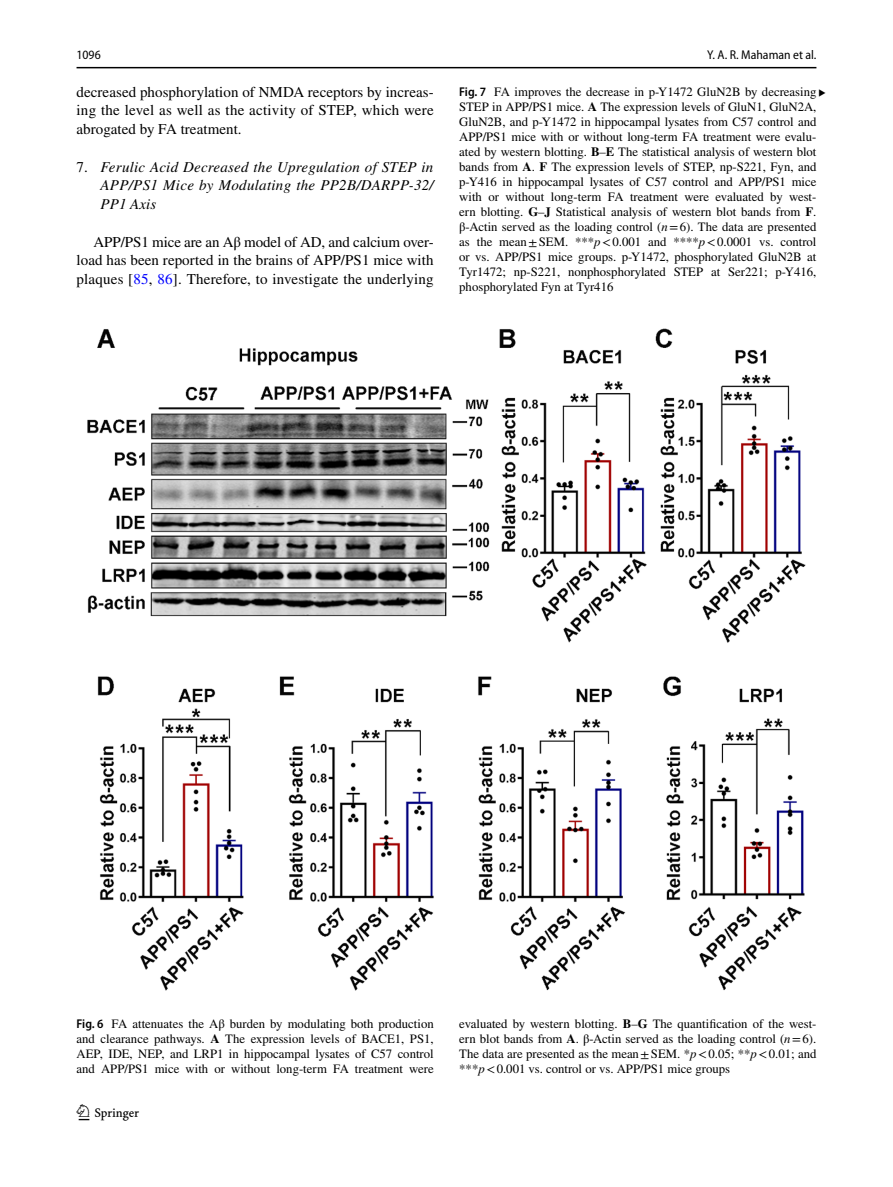
<style>
.page{position:relative;width:893px;height:1187px;background:#fff}
.page>*{position:absolute;margin:0;border:0;box-sizing:border-box;transform-origin:0 0}
.t1{font:22.5px "Springnew Regular 2";color:#000}
.t2{font:15px/18.8px "STIX";letter-spacing:.015em;color:#000;text-align:justify}
.t3{font:italic 15px/18.8px "STIX";letter-spacing:.02em;color:#000;text-align:justify}
.t4{font:12.75px/15px "STIX";color:#000;text-align:justify}
.t5{font:semi-condensed 12.75px "Myriad Pro";color:#000}
.s1{font-style:normal}
.s2{color:#00f}
.s3{font-family:"Myriad Pro";font-weight:600;font-stretch:semi-condensed}
.s4{font-weight:700}
.s5{font-style:italic}
</style>
<div class="page">
<hr style="left:77px;top:67px;width:739px;height:1px;background:#000">
<img style="left:87px;top:328px;width:719px;height:663px">
<p class="t5" style="left:77px;top:48px;width:26px">1096</p>
<p class="t5" style="left:707px;top:48px;width:111px">Y. A. R. Mahaman et al.</p>
<p class="t2" style="left:77px;top:83px;width:359px">decreased phosphorylation of NMDA receptors by increas&shy;ing the level as well as the activity of STEP, which were abrogated by FA treatment.</p>
<p class="t3" style="left:101px;top:157px;width:335px;text-indent:-24px"><span class="s1">7.</span> Ferulic Acid Decreased the Upregulation of STEP in APP/PS1 Mice by Modulating the PP2B/DARPP-32/ PP1 Axis</p>
<p class="t2" style="left:77px;top:233px;width:359px;text-indent:17px">APP/PS1 mice are an Aβ model of AD, and calcium over&shy;load has been reported in the brains of APP/PS1 mice with plaques [<span class="s2">85</span>, <span class="s2">86</span>]. Therefore, to investigate the underlying</p>
<p class="t4" style="left:459px;top:85px;width:359px"><span class="s3">Fig. 7</span> FA improves the decrease in p-Y1472 GluN2B by decreasing STEP in APP/PS1 mice. <span class="s4">A</span> The expression levels of GluN1, GluN2A, GluN2B, and p-Y1472 in hippocampal lysates from C57 control and APP/PS1 mice with or without long-term FA treatment were evalu&shy;ated by western blotting. <span class="s4">B</span>–<span class="s4">E</span> The statistical analysis of western blot bands from <span class="s4">A</span>. <span class="s4">F</span> The expression levels of STEP, np-S221, Fyn, and p-Y416 in hippocampal lysates of C57 control and APP/PS1 mice with or without long-term FA treatment were evaluated by west&shy;ern blotting. <span class="s4">G</span>–<span class="s4">J</span> Statistical analysis of western blot bands from <span class="s4">F</span>. β-Actin served as the loading control (<span class="s5">n</span>=6). The data are presented as the mean±SEM. ***<span class="s5">p</span>&lt;0.001 and ****<span class="s5">p</span>&lt;0.0001 vs. control or vs. APP/PS1 mice groups. p-Y1472, phosphorylated GluN2B at Tyr1472; np-S221, nonphosphorylated STEP at Ser221; p-Y416, phosphorylated Fyn at Tyr416</p>
<p class="t4" style="left:77px;top:1016px;width:359px"><span class="s3">Fig. 6</span> FA attenuates the Aβ burden by modulating both production and clearance pathways. <span class="s4">A</span> The expression levels of BACE1, PS1, AEP, IDE, NEP, and LRP1 in hippocampal lysates of C57 control and APP/PS1 mice with or without long-term FA treatment were</p>
<p class="t4" style="left:459px;top:1016px;width:359px">evaluated by western blotting. <span class="s4">B</span>–<span class="s4">G</span> The quantification of the west&shy;ern blot bands from <span class="s4">A</span>. β-Actin served as the loading control (<span class="s5">n</span>=6).<br>The data are presented as the mean±SEM. *<span class="s5">p</span>&lt;0.05; **<span class="s5">p</span>&lt;0.01; and ***<span class="s5">p</span>&lt;0.001 vs. control or vs. APP/PS1 mice groups</p>
<h1 class="t1" style="left:79px;top:1104px;width:62px">1 3</h1>
</div>
